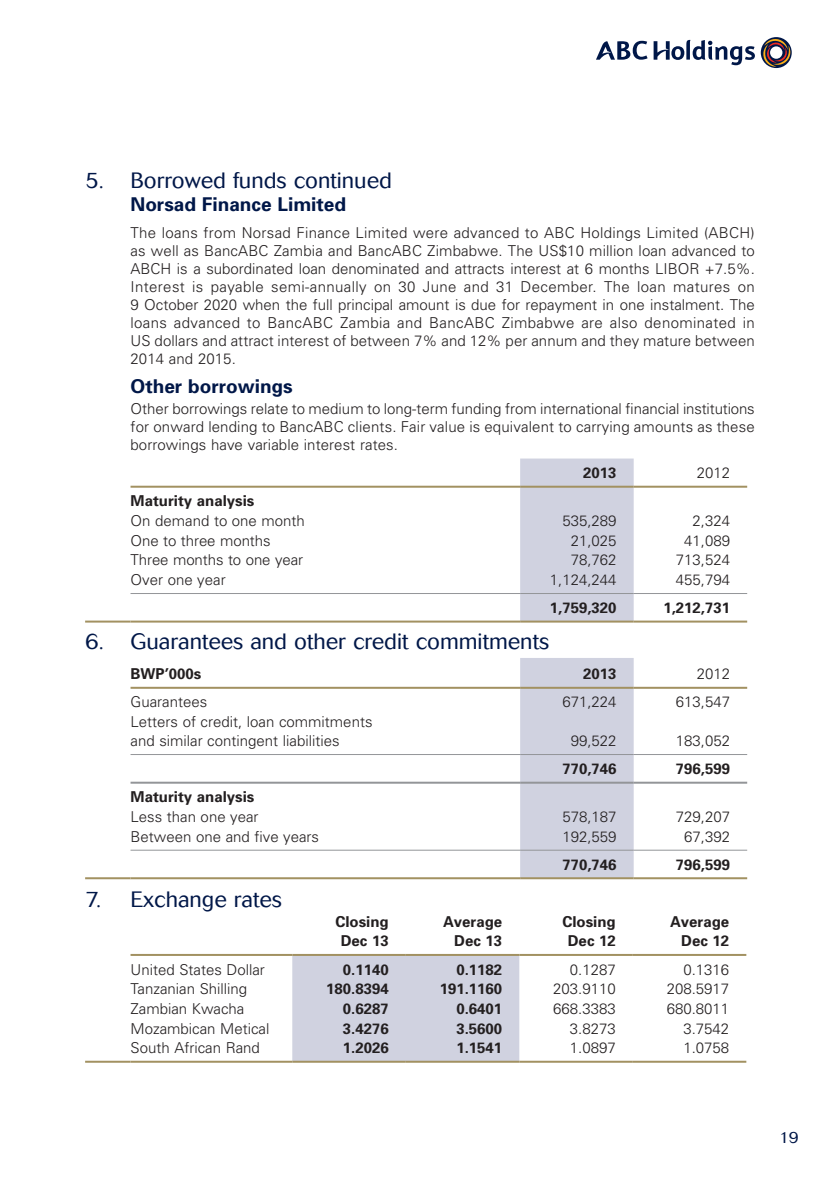
<style>
.page{position:relative;width:840px;height:1191px;background:#fff}
.page>*{position:absolute;margin:0;border:0;box-sizing:border-box;transform-origin:0 0}
.t1{font:300 22px "Cosmos";color:#001748}
.t2{font:700 19px "Univers";color:#001748}
.t3{font:300 16px "Cosmos";color:#001748}
.t4{font:300 15px/18px "Univers";color:#231f20;text-align:justify}
.t5{font:700 15px "Univers";color:#231f20}
</style>
<div class="page">
<svg style="left:596px;top:41px;width:51px;height:19px"></svg>
<svg style="left:653px;top:40px;width:101px;height:25px"></svg>
<svg style="left:760px;top:37px;width:31px;height:31px"></svg>
<svg style="left:520px;top:458px;width:113px;height:419px;background:#d3d5e2"></svg>
<hr style="left:130px;top:486px;width:390px;height:2px;background:#a29161">
<hr style="left:520px;top:486px;width:113px;height:2px;background:#a29161">
<hr style="left:633px;top:486px;width:113px;height:2px;background:#a29161">
<hr style="left:85px;top:620px;width:45px;height:2px;background:#a29161">
<hr style="left:130px;top:620px;width:390px;height:2px;background:#a29161">
<hr style="left:520px;top:620px;width:113px;height:2px;background:#a29161">
<hr style="left:633px;top:620px;width:113px;height:2px;background:#a29161">
<hr style="left:130px;top:687px;width:390px;height:2px;background:#a29161">
<hr style="left:520px;top:687px;width:113px;height:2px;background:#a29161">
<hr style="left:633px;top:687px;width:113px;height:2px;background:#a29161">
<hr style="left:130px;top:593px;width:390px;height:1px;background:#939598">
<hr style="left:520px;top:593px;width:113px;height:1px;background:#939598">
<hr style="left:633px;top:593px;width:113px;height:1px;background:#939598">
<hr style="left:130px;top:754px;width:390px;height:1px;background:#939598">
<hr style="left:520px;top:754px;width:113px;height:1px;background:#939598">
<hr style="left:633px;top:754px;width:113px;height:1px;background:#939598">
<hr style="left:130px;top:849px;width:390px;height:1px;background:#939598">
<hr style="left:520px;top:849px;width:113px;height:1px;background:#939598">
<hr style="left:633px;top:849px;width:113px;height:1px;background:#939598">
<hr style="left:130px;top:781px;width:390px;height:2px;background:#939598">
<hr style="left:520px;top:781px;width:113px;height:2px;background:#939598">
<hr style="left:633px;top:781px;width:113px;height:2px;background:#939598">
<hr style="left:85px;top:877px;width:45px;height:2px;background:#a29161">
<hr style="left:130px;top:877px;width:390px;height:2px;background:#a29161">
<hr style="left:520px;top:877px;width:113px;height:2px;background:#a29161">
<hr style="left:633px;top:877px;width:113px;height:2px;background:#a29161">
<div style="left:292px;top:956px;width:227px;height:104px;background:#d0d2e0"></div>
<hr style="left:130px;top:954px;width:162px;height:2px;background:#a29161">
<hr style="left:292px;top:954px;width:113px;height:2px;background:#a29161">
<hr style="left:405px;top:954px;width:114px;height:2px;background:#a29161">
<hr style="left:519px;top:954px;width:113px;height:2px;background:#a29161">
<hr style="left:632px;top:954px;width:114px;height:2px;background:#a29161">
<hr style="left:85px;top:1060px;width:45px;height:2px;background:#a29161">
<hr style="left:130px;top:1060px;width:162px;height:2px;background:#a29161">
<hr style="left:292px;top:1060px;width:113px;height:2px;background:#a29161">
<hr style="left:405px;top:1060px;width:114px;height:2px;background:#a29161">
<hr style="left:519px;top:1060px;width:113px;height:2px;background:#a29161">
<hr style="left:632px;top:1060px;width:114px;height:2px;background:#a29161">
<h1 class="t1" style="left:85px;top:167px;width:308px">5. Borrowed funds continued</h1>
<p class="t2" style="left:130px;top:193px;width:217px">Norsad Finance Limited</p>
<p class="t4" style="left:130px;top:223px;width:625px">The loans from Norsad Finance Limited were advanced to ABC Holdings Limited (ABCH) as well as BancABC Zambia and BancABC Zimbabwe. The US$10 million loan advanced to ABCH is a subordinated loan denominated and attracts interest at 6 months LIBOR +7.5%.<br>Interest is payable semi-annually on 30 June and 31 December. The loan matures on 9 October 2020 when the full principal amount is due for repayment in one instalment. The loans advanced to BancABC Zambia and BancABC Zimbabwe are also denominated in US dollars and attract interest of between 7% and 12% per annum and they mature between 2014 and 2015.</p>
<p class="t2" style="left:130px;top:375px;width:164px">Other borrowings</p>
<p class="t4" style="left:130px;top:400px;width:625px">Other borrowings relate to medium to long-term funding from international financial institutions for onward lending to BancABC clients. Fair value is equivalent to carrying amounts as these borrowings have variable interest rates.</p>
<p class="t5" style="left:583px;top:464px;width:35px">2013</p>
<p class="t4" style="left:696px;top:464px;width:35px">2012</p>
<p class="t5" style="left:130px;top:492px;width:125px">Maturity analysis</p>
<p class="t4" style="left:130px;top:512px;width:176px">On demand to one month</p>
<p class="t4" style="left:562px;top:512px;width:56px">535,289</p>
<p class="t4" style="left:692px;top:512px;width:39px">2,324</p>
<p class="t4" style="left:130px;top:531px;width:141px">One to three months</p>
<p class="t4" style="left:570px;top:531px;width:47px">21,025</p>
<p class="t4" style="left:683px;top:531px;width:47px">41,089</p>
<p class="t4" style="left:130px;top:551px;width:174px">Three months to one year</p>
<p class="t4" style="left:570px;top:551px;width:47px">78,762</p>
<p class="t4" style="left:675px;top:551px;width:56px">713,524</p>
<p class="t4" style="left:130px;top:570px;width:97px">Over one year</p>
<p class="t4" style="left:549px;top:570px;width:68px">1,124,244</p>
<p class="t4" style="left:675px;top:570px;width:56px">455,794</p>
<p class="t5" style="left:549px;top:598px;width:68px">1,759,320</p>
<p class="t5" style="left:663px;top:598px;width:68px">1,212,731</p>
<h1 class="t1" style="left:85px;top:629px;width:465px">6. Guarantees and other credit commitments</h1>
<p class="t5" style="left:130px;top:665px;width:72px">BWP’000s</p>
<p class="t5" style="left:583px;top:665px;width:35px">2013</p>
<p class="t4" style="left:696px;top:665px;width:35px">2012</p>
<p class="t4" style="left:130px;top:693px;width:78px">Guarantees</p>
<p class="t4" style="left:562px;top:693px;width:56px">671,224</p>
<p class="t4" style="left:675px;top:693px;width:56px">613,547</p>
<p class="t4" style="left:130px;top:712px;width:243px;line-height:19px">Letters of credit, loan commitments and similar contingent liabilities</p>
<p class="t4" style="left:570px;top:731px;width:47px">99,522</p>
<p class="t4" style="left:675px;top:731px;width:56px">183,052</p>
<p class="t5" style="left:562px;top:760px;width:56px">770,746</p>
<p class="t5" style="left:675px;top:760px;width:56px">796,599</p>
<p class="t5" style="left:130px;top:788px;width:125px">Maturity analysis</p>
<p class="t4" style="left:130px;top:807px;width:129px">Less than one year</p>
<p class="t4" style="left:562px;top:807px;width:56px">578,187</p>
<p class="t4" style="left:675px;top:807px;width:56px">729,207</p>
<p class="t4" style="left:130px;top:827px;width:190px">Between one and five years</p>
<p class="t4" style="left:562px;top:827px;width:56px">192,559</p>
<p class="t4" style="left:683px;top:827px;width:47px">67,392</p>
<p class="t5" style="left:562px;top:855px;width:56px">770,746</p>
<p class="t5" style="left:675px;top:855px;width:56px">796,599</p>
<h1 class="t1" style="left:85px;top:887px;width:198px">7. Exchange rates</h1>
<p class="t5" style="left:335px;top:912px;width:55px">Closing</p>
<p class="t5" style="left:443px;top:912px;width:61px">Average</p>
<p class="t5" style="left:562px;top:912px;width:55px">Closing</p>
<p class="t5" style="left:669px;top:912px;width:61px">Average</p>
<p class="t5" style="left:340px;top:932px;width:49px">Dec 13</p>
<p class="t5" style="left:454px;top:932px;width:49px">Dec 13</p>
<p class="t5" style="left:567px;top:932px;width:49px">Dec 12</p>
<p class="t5" style="left:681px;top:932px;width:49px">Dec 12</p>
<p class="t4" style="left:130px;top:960px;width:136px">United States Dollar</p>
<p class="t5" style="left:342px;top:960px;width:47px">0.1140</p>
<p class="t5" style="left:456px;top:960px;width:47px">0.1182</p>
<p class="t4" style="left:569px;top:960px;width:47px">0.1287</p>
<p class="t4" style="left:683px;top:960px;width:47px">0.1316</p>
<p class="t4" style="left:130px;top:980px;width:118px">Tanzanian Shilling</p>
<p class="t5" style="left:326px;top:980px;width:64px">180.8394</p>
<p class="t5" style="left:439px;top:980px;width:64px">191.1160</p>
<p class="t4" style="left:553px;top:980px;width:64px">203.9110</p>
<p class="t4" style="left:666px;top:980px;width:64px">208.5917</p>
<p class="t4" style="left:130px;top:999px;width:115px">Zambian Kwacha</p>
<p class="t5" style="left:342px;top:999px;width:47px">0.6287</p>
<p class="t5" style="left:456px;top:999px;width:47px">0.6401</p>
<p class="t4" style="left:553px;top:999px;width:64px">668.3383</p>
<p class="t4" style="left:666px;top:999px;width:64px">680.8011</p>
<p class="t4" style="left:130px;top:1019px;width:140px">Mozambican Metical</p>
<p class="t5" style="left:342px;top:1019px;width:47px">3.4276</p>
<p class="t5" style="left:456px;top:1019px;width:47px">3.5600</p>
<p class="t4" style="left:569px;top:1019px;width:47px">3.8273</p>
<p class="t4" style="left:683px;top:1019px;width:47px">3.7542</p>
<p class="t4" style="left:130px;top:1039px;width:131px">South African Rand</p>
<p class="t5" style="left:342px;top:1038px;width:47px">1.2026</p>
<p class="t5" style="left:456px;top:1038px;width:47px">1.1541</p>
<p class="t4" style="left:569px;top:1039px;width:47px">1.0897</p>
<p class="t4" style="left:683px;top:1039px;width:47px">1.0758</p>
<p class="t3" style="left:778px;top:1128px;width:21px">19</p>
</div>
